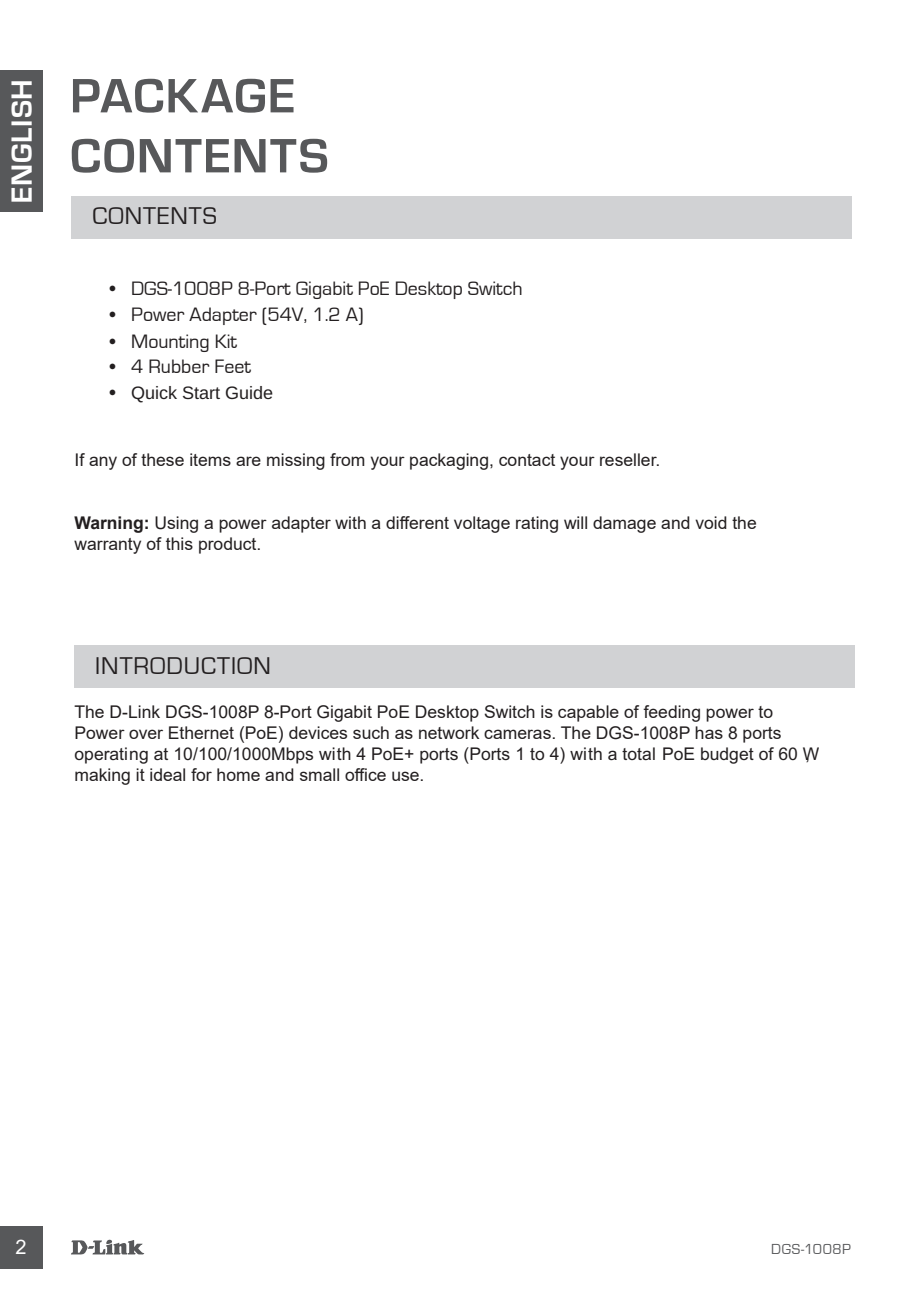
<style>
.page{position:relative;width:922px;height:1297px;background:#fff}
.page>*{position:absolute;margin:0;border:0;box-sizing:border-box;transform-origin:0 0}
.t1{font:700 50px/60px "Eurostile";letter-spacing:.03em;color:#57585a}
.t2{font:700 30px "Eurostile";letter-spacing:.025em;color:#fff}
.t3{font:25px "Eurostile";letter-spacing:.04em;color:#231f20}
.t4{font:20px "Eurostile";color:#231f20}
.t5{font:20px "Arial";color:#fff}
.t6{font:18px "Helvetica";letter-spacing:.005em;color:#231f20}
.t7{font:17.5px/21px "Arial";color:#231f20}
.t8{font:15px "Eurostile";letter-spacing:.04em;color:#57585a}
.s1{font-family:"Eurostile";font-size:20px}
.s2{font-weight:700}
</style>
<div class="page">
<svg style="left:71px;top:1239px;width:73px;height:15px"></svg>
<div style="left:0;top:1226px;width:43px;height:43px;background:#57585a"></div>
<div style="left:0;top:70px;width:43px;height:142px;background:#57585a"></div>
<div style="left:72px;top:196px;width:779px;height:42px;background:#d1d2d4"></div>
<div style="left:74px;top:646px;width:780px;height:42px;background:#d1d2d4"></div>
<h2 class="t2" style="left:5px;top:203px;width:125px;rotate:-90deg">ENGLISH</h2>
<h1 class="t1" style="left:70px;top:67px;width:260px">PACKAGE<br>CONTENTS</h1>
<h3 class="t3" style="left:92px;top:202px;width:126px">CONTENTS</h3>
<p class="t4" style="left:110px;top:278px;width:414px">• DGS-1008P 8-Port Gigabit PoE Desktop Switch</p>
<p class="t4" style="left:110px;top:304px;width:255px">• Power Adapter (54V, 1.2 A)</p>
<p class="t4" style="left:110px;top:330px;width:129px">• Mounting Kit</p>
<p class="t4" style="left:110px;top:356px;width:142px">• 4 Rubber Feet</p>
<p class="t6" style="left:110px;top:383px;width:165px"><span class="s1">•</span> Quick Start Guide</p>
<p class="t7" style="left:74px;top:450px;width:587px">If any of these items are missing from your packaging, contact your reseller.</p>
<p class="t7" style="left:74px;top:513px;width:683px"><span class="s2">Warning:</span> Using a power adapter with a different voltage rating will damage and void the warranty of this product.</p>
<h3 class="t3" style="left:95px;top:652px;width:177px">INTRODUCTION</h3>
<p class="t7" style="left:74px;top:701px;width:746px">The D-Link DGS-1008P 8-Port Gigabit PoE Desktop Switch is capable of feeding power to Power over Ethernet (PoE) devices such as network cameras. The DGS-1008P has 8 ports operating at 10/100/1000Mbps with 4 PoE+ ports (Ports 1 to 4) with a total PoE budget of 60 W, making it ideal for home and small office use.</p>
<p class="t5" style="left:15px;top:1233px;width:13px">2</p>
<p class="t8" style="left:771px;top:1241px;width:81px">DGS-1008P</p>
</div>
